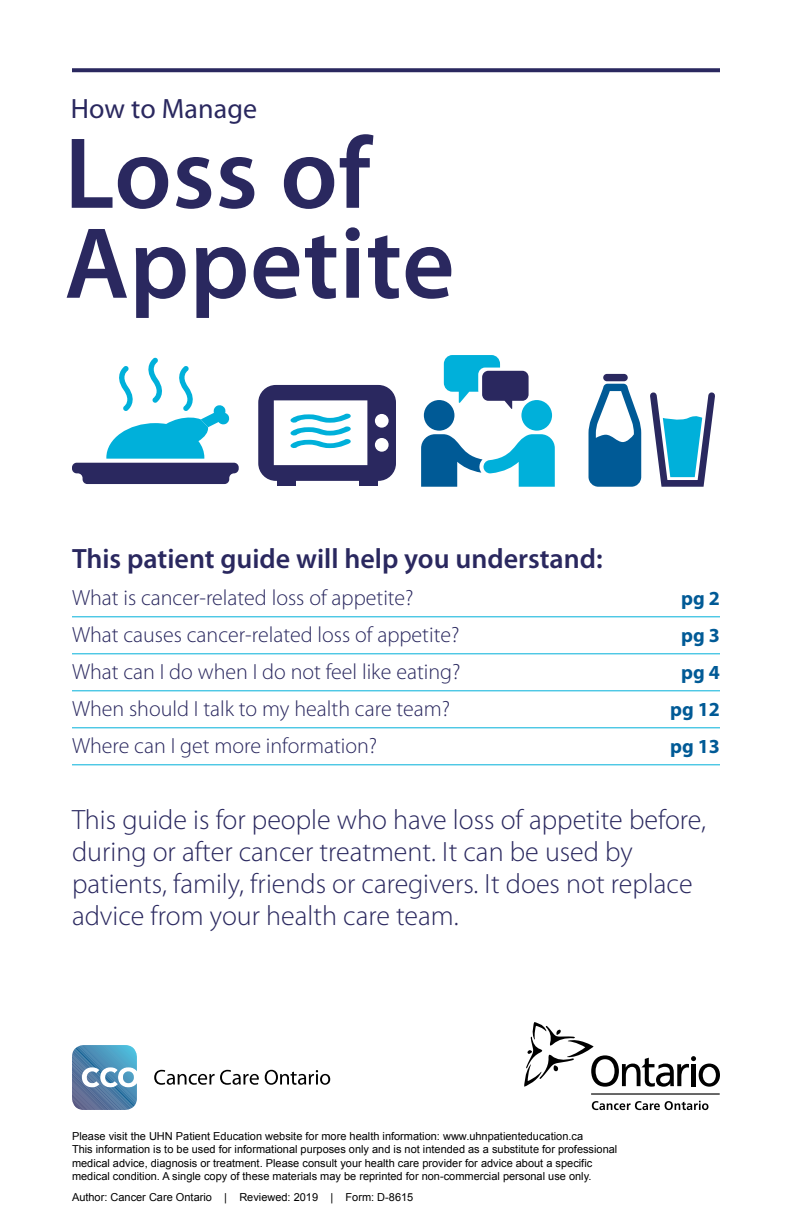
<style>
.page{position:relative;width:792px;height:1224px;background:#fff}
.page>*{position:absolute;margin:0;border:0;box-sizing:border-box;transform-origin:0 0}
.t1{font:600 102px "Myriad Pro";letter-spacing:.005em;color:#2a285f}
.t2{font:300 28px/32px "Myriad Pro";color:#2a285f}
.t3{font:600 28px "Myriad Pro";color:#2a285f}
.t4{font:28px "Myriad Pro";color:#2a285f}
.t5{font:300 22px "Myriad Pro";color:#2a285f}
.t6{font:700 20px "Myriad Pro";letter-spacing:.005em;color:#005a96}
.t7{font:11px/13.2px "Arial";color:#000}
.s1{font-style:inherit}
</style>
<div class="page">
<svg style="left:72px;top:357px;width:167px;height:127px"></svg>
<div style="left:424px;top:400px;width:30px;height:31px;background:#005a96;border-radius:50%"></div>
<div style="left:521px;top:400px;width:31px;height:31px;background:#00b0da;border-radius:50%"></div>
<svg style="left:421px;top:434px;width:134px;height:53px"></svg>
<svg style="left:444px;top:355px;width:85px;height:54px"></svg>
<hr style="left:72px;top:616px;width:648px;height:1px;background:#00b0da">
<hr style="left:72px;top:653px;width:648px;height:1px;background:#00b0da">
<hr style="left:72px;top:690px;width:648px;height:1px;background:#00b0da">
<hr style="left:72px;top:727px;width:648px;height:1px;background:#00b0da">
<hr style="left:72px;top:764px;width:648px;height:1px;background:#00b0da">
<div style="left:603px;top:374px;width:25px;height:7px;background:#2a285f;border-radius:4px"></div>
<svg style="left:589px;top:384px;width:126px;height:103px"></svg>
<svg style="left:258px;top:385px;width:138px;height:97px"></svg>
<div style="left:277px;top:480px;width:19px;height:6px;background:#2a285f"></div>
<div style="left:359px;top:480px;width:19px;height:6px;background:#2a285f"></div>
<svg style="left:72px;top:68px;width:648px;height:4px;fill:#2a285f"></svg>
<svg style="left:154px;top:1070px;width:105px;height:15px"></svg>
<svg style="left:265px;top:1070px;width:65px;height:15px"></svg>
<svg style="left:72px;top:1045px;width:65px;height:65px"></svg>
<svg style="left:524px;top:1022px;width:196px;height:65px"></svg>
<svg style="left:592px;top:1101px;width:117px;height:9px"></svg>
<hr style="left:591px;top:1093px;width:129px;height:2px;background:#000">
<h1 class="t4" style="left:71px;top:91px;width:188px">How to Manage</h1>
<h1 class="t1" style="left:64px;top:109px;width:308px">Loss of</h1>
<h1 class="t1" style="left:64px;top:199px;width:392px">Appetite</h1>
<h2 class="t3" style="left:72px;top:541px;width:532px">This patient guide will help you understand:</h2>
<p class="t5" style="left:72px;top:585px;width:343px">What is cancer-related loss of appetite?</p>
<p class="t6" style="left:681px;top:585px;width:40px">pg 2</p>
<p class="t5" style="left:72px;top:622px;width:389px">What causes cancer-related loss of appetite?</p>
<p class="t6" style="left:681px;top:622px;width:40px">pg 3</p>
<p class="t5" style="left:72px;top:659px;width:390px">What can I do when I do not feel like eating?</p>
<p class="t6" style="left:681px;top:659px;width:40px">pg 4</p>
<p class="t5" style="left:72px;top:696px;width:380px">When should I talk to my health care team?</p>
<p class="t6" style="left:670px;top:696px;width:51px">pg 12</p>
<p class="t5" style="left:72px;top:733px;width:307px">Where can I get more information?</p>
<p class="t6" style="left:670px;top:733px;width:51px">pg 13</p>
<p class="t2" style="left:72px;top:804px;width:636px">This guide is for people who have loss of appetite before, during or after cancer treatment. It can be used by patients, family, friends or caregivers. It does not replace advice from your health care team.</p>
<p class="t7" style="left:72px;top:1130px;width:547px">Please visit the UHN Patient Education website for more health information: www.uhnpatienteducation.ca<br>This information is to be used for informational purposes only and is not intended as a substitute for professional medical advice, diagnosis or treatment. Please consult your health care provider for advice about a specific medical condition. A single copy of these materials may be reprinted for non-commercial personal use only.</p>
<p class="t7" style="left:72px;top:1191px;width:343px">Author: Cancer Care Ontario | <span class="s1">Reviewed</span>: <span class="s1">2019</span> | Form: D-8615</p>
</div>
